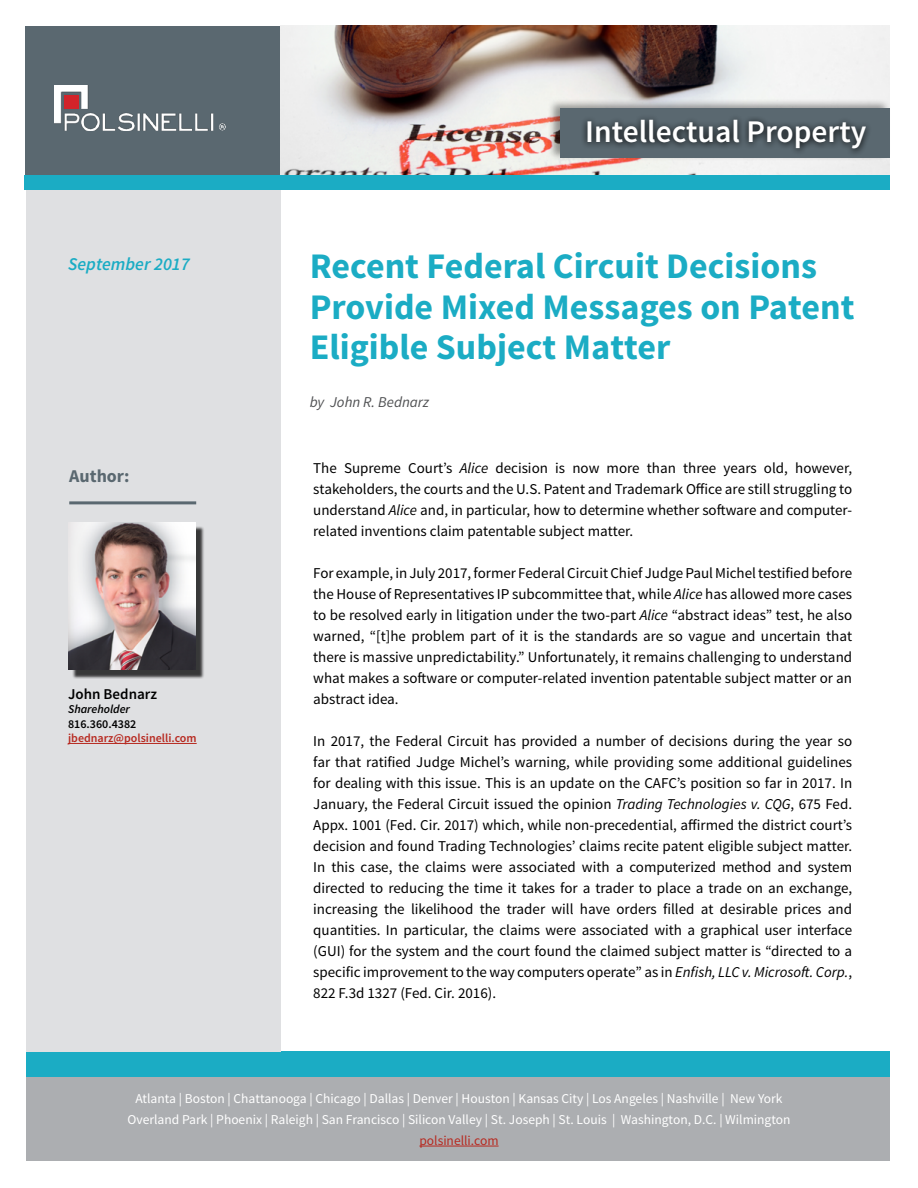
<style>
.page{position:relative;width:918px;height:1188px;background:#fff}
.page>*{position:absolute;margin:0;border:0;box-sizing:border-box;transform-origin:0 0}
.t1{font:700 36px/40.5px "Source Sans Pro";color:#1bacc4}
.t2{font:600 31.5px "Source Sans Pro";color:#fff}
.t3{font:italic 600 18px "Source Sans Pro";color:#1bacc4}
.t4{font:700 18px "Source Sans Pro";color:#5a6870}
.t5{font:15px/21px "Source Sans Pro";color:#000;text-align:justify}
.t6{font:italic 15px "Source Sans Pro";color:#4f5052}
.t7{font:600 15px "Source Sans Pro";color:#000}
.t8{font:13.5px/21px "Source Sans Pro";color:#fff;text-align:center}
.t9{font:13.5px "Source Sans Pro";color:#b72920}
.t10{font:600 12px "Source Sans Pro";color:#b72920}
.t11{font:600 12px "Source Sans Pro";color:#000}
.t12{font:italic 600 12px "Source Sans Pro";color:#000}
.s1{font-style:italic}
</style>
<div class="page">
<div style="left:26px;top:1076px;width:864px;height:85px;background:#acaeb1"></div>
<hr style="left:419px;top:1146px;width:80px;height:1px;background:#b72920">
<div style="left:26px;top:1051px;width:864px;height:25px;background:#1bacc4"></div>
<div style="left:26px;top:190px;width:254px;height:861px;background:#dfe0e2"></div>
<hr style="left:68px;top:743px;width:129px;height:1px;background:#b72920">
<div style="left:72px;top:526px;width:132px;height:153px;background:#000;opacity:.75"></div>
<img style="left:68px;top:522px;width:127px;height:148px">
<hr style="left:69px;top:501px;width:127px;height:3px;background:#5a6870">
<div style="left:25px;top:26px;width:255px;height:164px;background:#5a6870"></div>
<img style="left:54px;top:86px;width:172px;height:45px">
<div style="left:64px;top:95px;width:14px;height:14px;background:#d2232a"></div>
<img style="left:280px;top:26px;width:610px;height:150px">
<div style="left:547px;top:98px;width:344px;height:63px;background:#000;opacity:.4"></div>
<div style="left:561px;top:108px;width:329px;height:49px;background:#5a6870"></div>
<div style="left:581px;top:114px;width:291px;height:43px;background:#000;opacity:.95"></div>
<div style="left:25px;top:176px;width:865px;height:14px;background:#1bacc4"></div>
<p class="t3" style="left:68px;top:253px;width:123px">September 2017</p>
<p class="t4" style="left:69px;top:465px;width:62px">Author:</p>
<p class="t7" style="left:68px;top:685px;width:90px">John Bednarz</p>
<p class="t12" style="left:68px;top:702px;width:63px">Shareholder</p>
<p class="t11" style="left:68px;top:716px;width:70px">816.360.4382</p>
<p class="t10" style="left:68px;top:731px;width:130px">jbednarz@polsinelli.com</p>
<p class="t5" style="left:74px;top:696px;width:84px">###.###.####</p>
<h2 class="t2" style="left:585px;top:112px;width:283px">Intellectual Property</h2>
<h1 class="t1" style="left:310px;top:248px;width:546px">Recent Federal Circuit Decisions<br>Provide Mixed Messages on Patent<br>Eligible Subject Matter</h1>
<p class="t6" style="left:310px;top:393px;width:121px">by John R. Bednarz</p>
<p class="t5" style="left:313px;top:457px;width:540px">The Supreme Court’s <span class="s1">Alice</span> decision is now more than three years old, however, stakeholders, the courts and the U.S. Patent and Trademark Office are still struggling to understand <span class="s1">Alice</span> and, in particular, how to determine whether software and computer&shy;related inventions claim patentable subject matter.</p>
<p class="t5" style="left:313px;top:562px;width:540px">For example, in July 2017, former Federal Circuit Chief Judge Paul Michel testified before the House of Representatives IP subcommittee that, while <span class="s1">Alice</span> has allowed more cases to be resolved early in litigation under the two-part <span class="s1">Alice</span> “abstract ideas” test, he also warned, “[t]he problem part of it is the standards are so vague and uncertain that there is massive unpredictability.” Unfortunately, it remains challenging to understand what makes a software or computer-related invention patentable subject matter or an abstract idea.</p>
<p class="t5" style="left:313px;top:730px;width:541px">In 2017, the Federal Circuit has provided a number of decisions during the year so far that ratified Judge Michel’s warning, while providing some additional guidelines for dealing with this issue. This is an update on the CAFC’s position so far in 2017. In January, the Federal Circuit issued the opinion <span class="s1">Trading Technologies v. CQG</span>, 675 Fed.<br>Appx. 1001 (Fed. Cir. 2017) which, while non-precedential, affirmed the district court’s decision and found Trading Technologies’ claims recite patent eligible subject matter.<br>In this case, the claims were associated with a computerized method and system directed to reducing the time it takes for a trader to place a trade on an exchange, increasing the likelihood the trader will have orders filled at desirable prices and quantities. In particular, the claims were associated with a graphical user interface (GUI) for the system and the court found the claimed subject matter is “directed to a specific improvement to the way computers operate” as in <span class="s1">Enfish, LLC v. Microsoft. Corp.</span>, 822 F.3d 1327 (Fed. Cir. 2016).</p>
<p class="t8" style="left:127px;top:1088px;width:665px">Atlanta | Boston | Chattanooga | Chicago | Dallas | Denver | Houston | Kansas City | Los Angeles | Nashville | New York<br>Overland Park | Phoenix | Raleigh | San Francisco | Silicon Valley | St. Joseph | St. Louis | Washington, D.C. | Wilmington</p>
<p class="t9" style="left:419px;top:1132px;width:81px">polsinelli.com</p>
</div>
